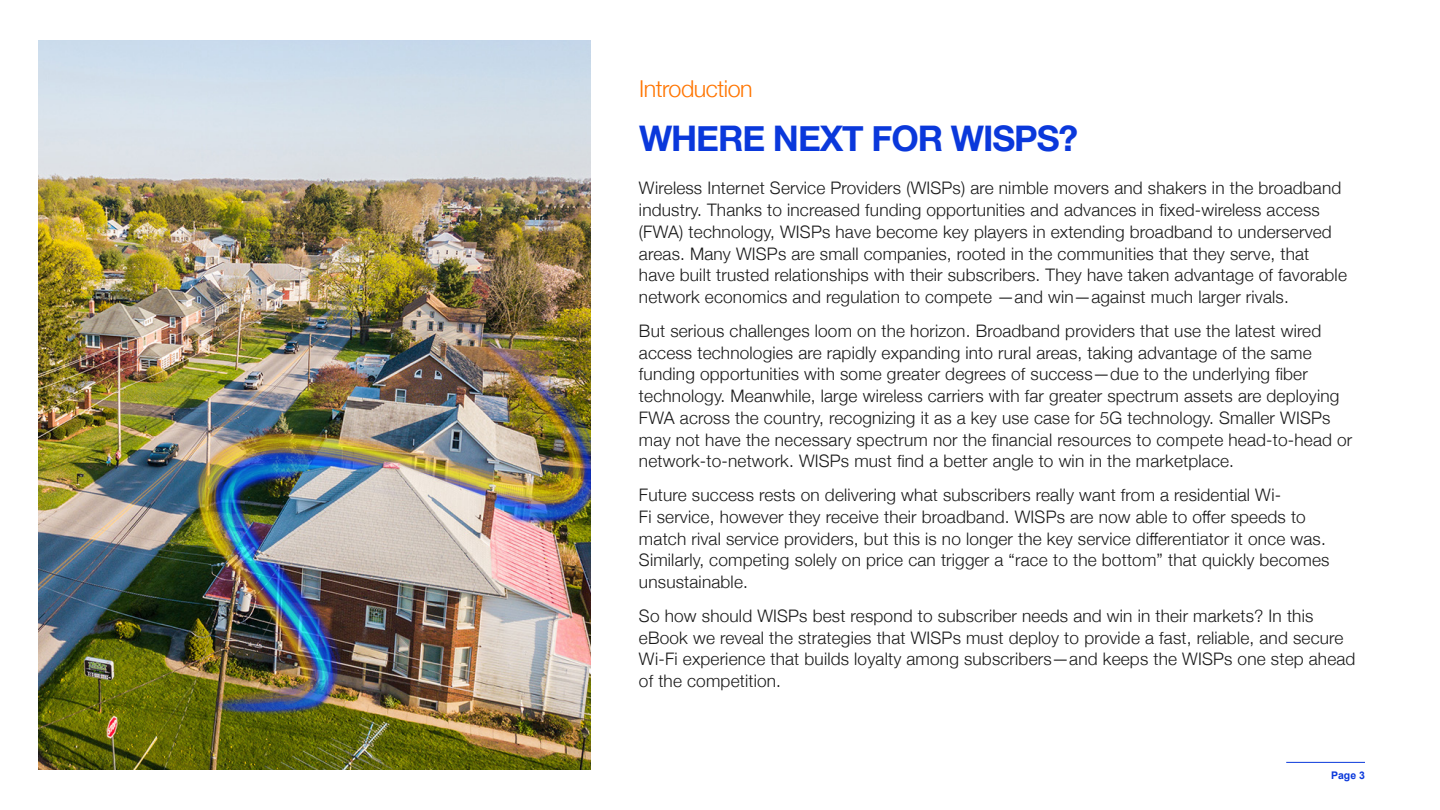
<style>
.page{position:relative;width:1440px;height:810px;background:#fff}
.page>*{position:absolute;margin:0;border:0;box-sizing:border-box;transform-origin:0 0}
.t1{font:700 35.25px "Helvetica Neue";letter-spacing:-.03em;color:#0a38db}
.t2{font:300 23.25px "Helvetica Neue";letter-spacing:-.02em;color:#ff7500}
.t3{font:300 17.25px/21.8px "Helvetica Neue";letter-spacing:.01em;color:#1a1a1a}
.t4{font:700 10.5px "Arial";color:#0a38db}
</style>
<div class="page">
<hr style="left:1286px;top:762px;width:79px;height:1px;background:#0a38db">
<img style="left:38px;top:41px;width:553px;height:728px">
<h2 class="t2" style="left:639px;top:70px;width:115px">Introduction</h2>
<h1 class="t1" style="left:639px;top:111px;width:441px">WHERE NEXT FOR WISPS?</h1>
<p class="t3" style="left:639px;top:176px;width:709px">Wireless Internet Service Providers (WISPs) are nimble movers and shakers in the broadband industry. Thanks to increased funding opportunities and advances in fixed-wireless access (FWA) technology, WISPs have become key players in extending broadband to underserved areas. Many WISPs are small companies, rooted in the communities that they serve, that have built trusted relationships with their subscribers. They have taken advantage of favorable network economics and regulation to compete —and win—against much larger rivals.</p>
<p class="t3" style="left:639px;top:319px;width:715px">But serious challenges loom on the horizon. Broadband providers that use the latest wired access technologies are rapidly expanding into rural areas, taking advantage of the same funding opportunities with some greater degrees of success—due to the underlying fiber technology. Meanwhile, large wireless carriers with far greater spectrum assets are deploying FWA across the country, recognizing it as a key use case for 5G technology. Smaller WISPs may not have the necessary spectrum nor the financial resources to compete head-to-head or network-to-network. WISPs must find a better angle to win in the marketplace.</p>
<p class="t3" style="left:639px;top:483px;width:692px">Future success rests on delivering what subscribers really want from a residential Wi-<br>Fi service, however they receive their broadband. WISPs are now able to offer speeds to match rival service providers, but this is no longer the key service differentiator it once was.<br>Similarly, competing solely on price can trigger a “race to the bottom” that quickly becomes unsustainable.</p>
<p class="t3" style="left:639px;top:604px;width:718px">So how should WISPs best respond to subscriber needs and win in their markets? In this eBook we reveal the strategies that WISPs must deploy to provide a fast, reliable, and secure Wi-Fi experience that builds loyalty among subscribers—and keeps the WISPs one step ahead of the competition.</p>
<p class="t4" style="left:1331px;top:769px;width:35px">Page 3</p>
</div>
